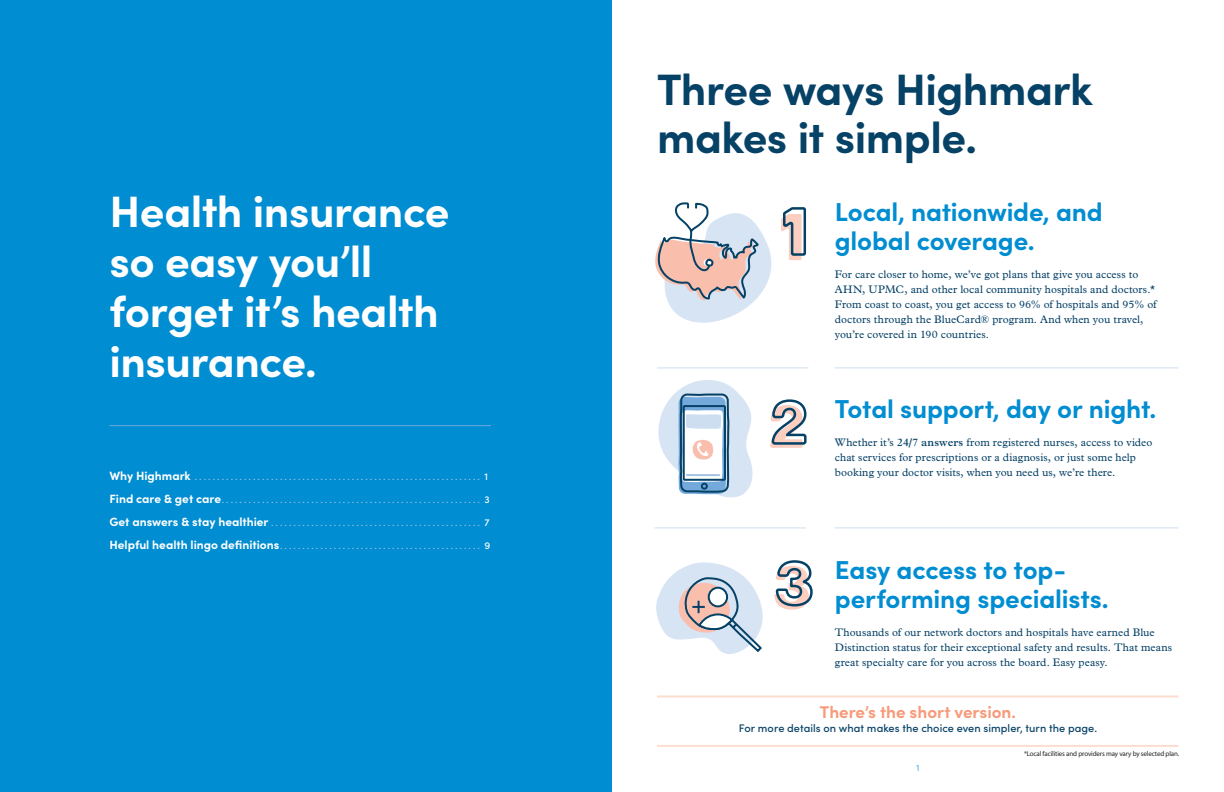
<style>
.page{position:relative;width:1224px;height:792px;background:#fff}
.page>*{position:absolute;margin:0;border:0;box-sizing:border-box;transform-origin:0 0}
.t1{font:700 44px/50px "Sofia Pro";letter-spacing:-.01em;color:#fff}
.t2{font:700 44px/48px "Sofia Pro";letter-spacing:-.01em;color:#064166}
.basic_body{font:700 26px/29px "Sofia Pro";letter-spacing:-.005em;color:#008dd1}
.t3{font:700 17px "Sofia Pro";letter-spacing:-.005em;color:#f69b7b}
.basic_body-2{font:11px/15px "Plantin MT Pro";letter-spacing:.005em;color:#064166}
.t4{font:500 11px "Sofia Pro";letter-spacing:.005em;color:#064166}
.t5{font:500 10px "Sofia Pro";color:#a1c1e5}
.t6{font:300 9px "Sofia Pro";color:#008dd1}
.Disclaimer{font:7px "Myriad Pro";letter-spacing:-.02em;color:#231f20}
.s1{font-weight:700;font-size:12px;color:#fff}
.s2{color:#fff}
.s3{font-weight:600}
</style>
<div class="page">
<div style="left:0;top:0;width:612px;height:792px;background:#008dd1"></div>
<hr style="left:109px;top:425px;width:382px;height:1px;background:#74a9db">
<hr style="left:657px;top:745px;width:522px;height:2px;background:#fdddd1">
<hr style="left:657px;top:696px;width:522px;height:2px;background:#fdddd1">
<hr style="left:835px;top:367px;width:344px;height:1px;background:#cddef1">
<hr style="left:657px;top:367px;width:152px;height:1px;background:#cddef1">
<svg style="left:655px;top:202px;width:153px;height:296px"></svg>
<hr style="left:835px;top:527px;width:344px;height:1px;background:#cddef1">
<hr style="left:654px;top:527px;width:152px;height:1px;background:#cddef1">
<svg style="left:656px;top:560px;width:157px;height:94px"></svg>
<p class="t1" style="left:109px;top:183px;width:342px">Health insurance so easy you’ll forget it’s health insurance.</p>
<p class="t5" style="left:109px;top:469px;width:380px"><span class="s1">Why Highmark</span> ................................................................ <span class="s2">1</span></p>
<p class="t5" style="left:109px;top:492px;width:382px"><span class="s1">Find care &amp; get care</span>.......................................................... <span class="s2">3</span></p>
<p class="t5" style="left:109px;top:515px;width:382px"><span class="s1">Get answers &amp; stay healthier</span>............................................... <span class="s2">7</span></p>
<p class="t5" style="left:109px;top:538px;width:382px"><span class="s1">Helpful health lingo definitions</span>............................................. <span class="s2">9</span></p>
<p class="t2" style="left:657px;top:62px;width:437px">Three ways Highmark makes it simple.</p>
<p class="basic_body" style="left:835px;top:195px;width:269px">Local, nationwide, and global coverage.</p>
<p class="basic_body-2" style="left:835px;top:267px;width:323px">For care closer to home, we’ve got plans that give you access to AHN, UPMC, and other local community hospitals and doctors.* From coast to coast, you get access to 96% of hospitals and 95% of doctors through the BlueCard® program. And when you travel, you’re covered in 190 countries.</p>
<p class="basic_body" style="left:835px;top:392px;width:323px">Total support, day or night.</p>
<p class="basic_body-2" style="left:835px;top:435px;width:319px">Whether it’s <span class="s3">24/7 answers</span> from registered nurses, access to video chat services for prescriptions or a diagnosis, or just some help booking your doctor visits, when you need us, we’re there.</p>
<p class="basic_body" style="left:835px;top:553px;width:275px">Easy access to top&shy;performing specialists.</p>
<p class="basic_body-2" style="left:835px;top:625px;width:339px">Thousands of our network doctors and hospitals have earned Blue<br>Distinction status for their exceptional safety and results. That means great specialty care for you across the board. Easy peasy.</p>
<p class="t3" style="left:820px;top:699px;width:198px">There’s the short version.</p>
<p class="t4" style="left:739px;top:720px;width:360px">For more details on what makes the choice even simpler, turn the page.</p>
<p class="t6" style="left:916px;top:761px;width:5px">1</p>
<p class="Disclaimer" style="left:1024px;top:750px;width:157px">*Local facilities and providers may vary by selected plan.</p>
</div>
